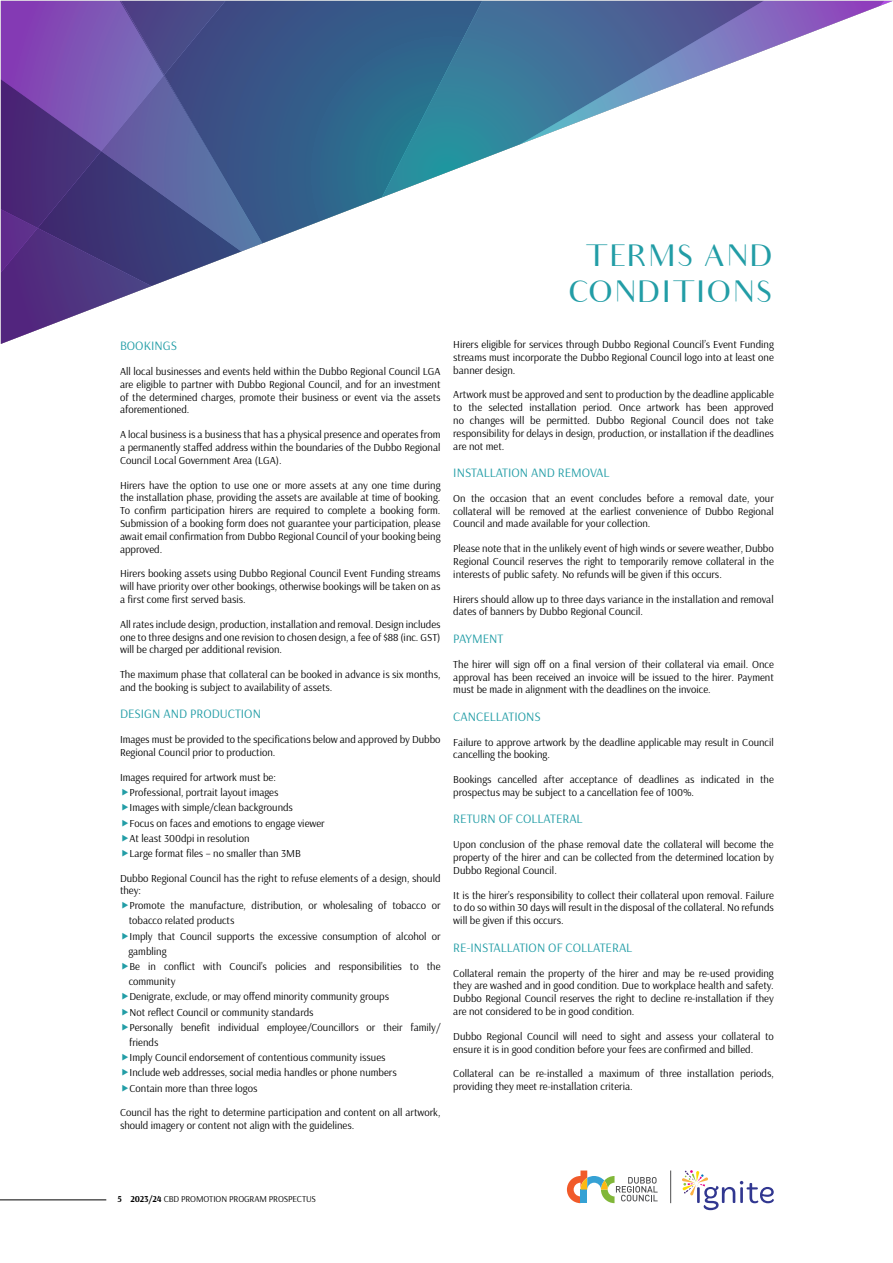
<style>
.page{position:relative;width:893px;height:1263px;background:#fff}
.page>*{position:absolute;margin:0;border:0;box-sizing:border-box;transform-origin:0 0}
.t1{font:30px/36px "Audrey";color:#229da6;text-align:center}
.t2{font:12.75px "Arsenal";color:#229da6}
.t3{font:10.65px/12.8px "Arsenal";color:#000;text-align:justify}
.t4{font:9px "Arsenal";letter-spacing:-.01em;color:#000}
.s1{font-weight:700}
</style>
<div class="page">
<hr style="left:0;top:1199px;width:106px;height:1px;background:#000">
<svg style="left:1px;top:1px;width:892px;height:343px"></svg>
<svg style="left:682px;top:1170px;width:92px;height:40px"></svg>
<hr style="left:670px;top:1170px;width:1px;height:33px;background:#4d4d4f">
<svg style="left:567px;top:1170px;width:91px;height:33px"></svg>
<h1 class="t1" style="left:568px;top:239px;width:208px">TERMS AND<br>CONDITIONS</h1>
<p class="t2" style="left:120px;top:337px;width:58px">BOOKINGS</p>
<p class="t3" style="left:120px;top:365px;width:322px">All local businesses and events held within the Dubbo Regional Council LGA are eligible to partner with Dubbo Regional Council, and for an investment of the determined charges, promote their business or event via the assets aforementioned.</p>
<p class="t3" style="left:120px;top:428px;width:322px">A local business is a business that has a physical presence and operates from a permanently staffed address within the boundaries of the Dubbo Regional Council Local Government Area (LGA).</p>
<p class="t3" style="left:120px;top:478px;width:322px">Hirers have the option to use one or more assets at any one time during the installation phase, providing the assets are available at time of booking.<br>To confirm participation hirers are required to complete a booking form.<br>Submission of a booking form does not guarantee your participation, please await email confirmation from Dubbo Regional Council of your booking being approved.</p>
<p class="t3" style="left:120px;top:567px;width:322px">Hirers booking assets using Dubbo Regional Council Event Funding streams will have priority over other bookings, otherwise bookings will be taken on as a first come first served basis.</p>
<p class="t3" style="left:120px;top:618px;width:322px">All rates include design, production, installation and removal. Design includes one to three designs and one revision to chosen design, a fee of $88 (inc. GST) will be charged per additional revision.</p>
<p class="t3" style="left:120px;top:668px;width:322px">The maximum phase that collateral can be booked in advance is six months, and the booking is subject to availability of assets.</p>
<p class="t2" style="left:120px;top:705px;width:142px">DESIGN AND PRODUCTION</p>
<p class="t3" style="left:120px;top:733px;width:322px">Images must be provided to the specifications below and approved by Dubbo<br>Regional Council prior to production.</p>
<p class="t3" style="left:130px;top:769px;width:197px;line-height:15.3px;text-align:left;text-indent:-9px">Images required for artwork must be:<br>Professional, portrait layout images<br>Images with simple/clean backgrounds<br>Focus on faces and emotions to engage viewer At least 300dpi in resolution<br>Large format files – no smaller than 3MB</p>
<p class="t3" style="left:120px;top:872px;width:322px;line-height:12px">Dubbo Regional Council has the right to refuse elements of a design, should they:</p>
<p class="t3" style="left:128px;top:898px;width:314px;line-height:15.1px;text-align:left">Promote the manufacture, distribution, or wholesaling of tobacco or tobacco related products<br>Imply that Council supports the excessive consumption of alcohol or gambling<br>Be in conflict with Council’s policies and responsibilities to the community<br>Denigrate, exclude, or may offend minority community groups<br>Not reflect Council or community standards<br>Personally benefit individual employee/Councillors or their family/ friends<br>Imply Council endorsement of contentious community issues<br>Include web addresses, social media handles or phone numbers<br>Contain more than three logos</p>
<p class="t3" style="left:120px;top:1106px;width:322px">Council has the right to determine participation and content on all artwork, should imagery or content not align with the guidelines.</p>
<p class="t3" style="left:453px;top:338px;width:322px">Hirers eligible for services through Dubbo Regional Council’s Event Funding streams must incorporate the Dubbo Regional Council logo into at least one banner design.</p>
<p class="t3" style="left:453px;top:388px;width:322px">Artwork must be approved and sent to production by the deadline applicable to the selected installation period. Once artwork has been approved no changes will be permitted. Dubbo Regional Council does not take responsibility for delays in design, production, or installation if the deadlines are not met.</p>
<p class="t2" style="left:453px;top:464px;width:158px">INSTALLATION AND REMOVAL</p>
<p class="t3" style="left:453px;top:492px;width:322px">On the occasion that an event concludes before a removal date, your collateral will be removed at the earliest convenience of Dubbo Regional Council and made available for your collection.</p>
<p class="t3" style="left:453px;top:542px;width:322px">Please note that in the unlikely event of high winds or severe weather, Dubbo Regional Council reserves the right to temporarily remove collateral in the interests of public safety. No refunds will be given if this occurs.</p>
<p class="t3" style="left:453px;top:592px;width:322px">Hirers should allow up to three days variance in the installation and removal dates of banners by Dubbo Regional Council.</p>
<p class="t2" style="left:453px;top:630px;width:52px">PAYMENT</p>
<p class="t3" style="left:453px;top:657px;width:322px">The hirer will sign off on a final version of their collateral via email. Once approval has been received an invoice will be issued to the hirer. Payment must be made in alignment with the deadlines on the invoice.</p>
<p class="t2" style="left:453px;top:708px;width:89px">CANCELLATIONS</p>
<p class="t3" style="left:453px;top:735px;width:322px">Failure to approve artwork by the deadline applicable may result in Council cancelling the booking.</p>
<p class="t3" style="left:453px;top:773px;width:322px">Bookings cancelled after acceptance of deadlines as indicated in the prospectus may be subject to a cancellation fee of 100%.</p>
<p class="t2" style="left:453px;top:810px;width:131px">RETURN OF COLLATERAL</p>
<p class="t3" style="left:453px;top:838px;width:322px">Upon conclusion of the phase removal date the collateral will become the property of the hirer and can be collected from the determined location by Dubbo Regional Council.</p>
<p class="t3" style="left:453px;top:888px;width:322px">It is the hirer’s responsibility to collect their collateral upon removal. Failure to do so within 30 days will result in the disposal of the collateral. No refunds will be given if this occurs.</p>
<p class="t2" style="left:453px;top:939px;width:180px">RE-INSTALLATION OF COLLATERAL</p>
<p class="t3" style="left:453px;top:966px;width:322px">Collateral remain the property of the hirer and may be re-used providing they are washed and in good condition. Due to workplace health and safety.<br>Dubbo Regional Council reserves the right to decline re-installation if they are not considered to be in good condition.</p>
<p class="t3" style="left:453px;top:1029px;width:322px">Dubbo Regional Council will need to sight and assess your collateral to ensure it is in good condition before your fees are confirmed and billed.</p>
<p class="t3" style="left:453px;top:1067px;width:322px">Collateral can be re-installed a maximum of three installation periods, providing they meet re-installation criteria.</p>
<p class="t4" style="left:117px;top:1193px;width:200px"><span class="s1">5 2023/24</span> CBD PROMOTION PROGRAM PROSPECTUS</p>
</div>
